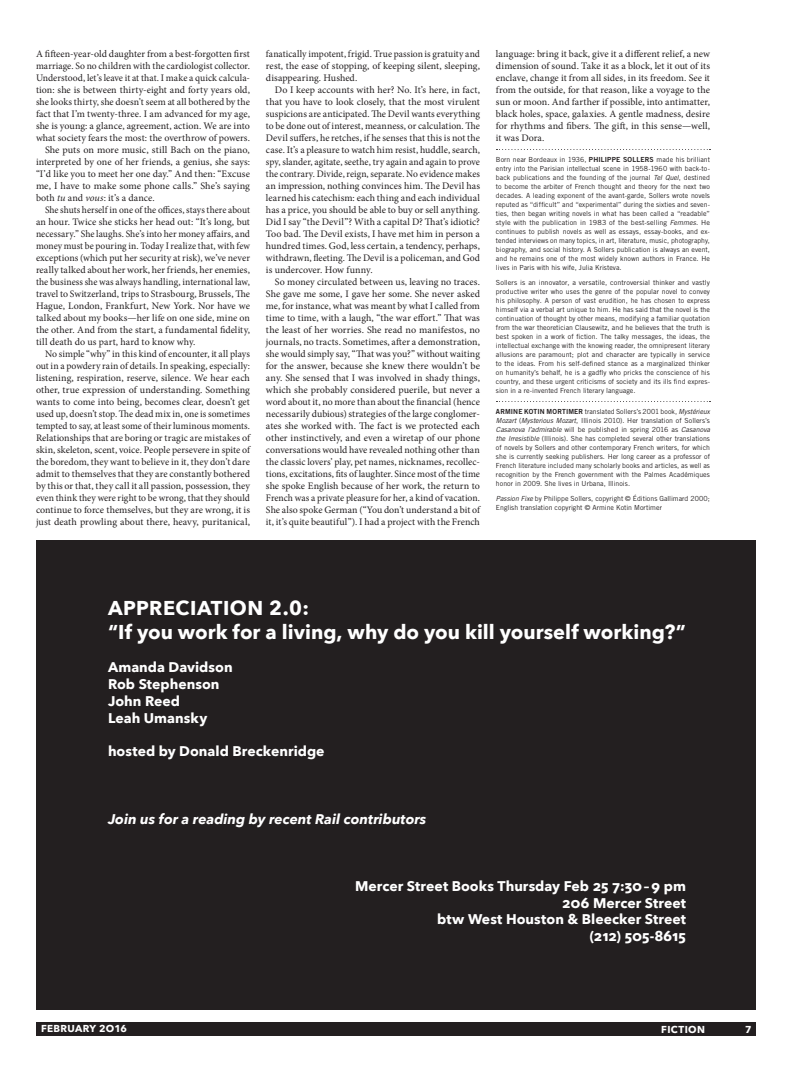
<style>
.page{position:relative;width:792px;height:1080px;background:#fff}
.page>*{position:absolute;margin:0;border:0;box-sizing:border-box;transform-origin:0 0}
.t1{font:700 20px "Avenir Next";color:#fff}
.t2{font:700 20px "Avenir Next";letter-spacing:.025em;color:#fff}
.t3{font:700 14px "Avenir Next";color:#fff}
.t4{font:italic 700 14px "Avenir Next";color:#fff}
.t5{font:700 14px "Avenir Next";letter-spacing:-.03em;color:#fff}
._10_12_Minion-Tabbed{font:10px/12px "Minion Pro";letter-spacing:.005em;color:#231f20;text-align:justify}
._10_12_Minion-Tabbed-2{font:10px/12px "Minion Pro";letter-spacing:.005em;color:#231f20;text-align:justify;scale:.95 1}
._10_12_Minion-Tabbed-3{font:10px/12px "Minion Pro";letter-spacing:.005em;color:#231f20;text-align:justify;scale:.96 1}
.t6{font:700 10px "Avenir Next LT Pro";letter-spacing:.035em;color:#fff}
.BIOLINE_7_9_TradeGot{font:7px/9px "Trade Gothic LT Std";color:#231f20;text-align:justify}
.s1{font-style:italic}
.s2{font-family:"Trade Gothic LT Std Bd 2"}
</style>
<div class="page">
<div style="left:36px;top:1022px;width:720px;height:14px;background:#231f20"></div>
<svg style="left:496px;top:149px;width:214px;height:1px"></svg>
<svg style="left:496px;top:401px;width:214px;height:1px"></svg>
<div style="left:36px;top:540px;width:720px;height:469px;background:#231f20"></div>
<p class="_10_12_Minion-Tabbed" style="left:36px;top:48px;width:216px">A fifteen-year-old daughter from a best-forgotten first marriage. So no children with the cardiologist collector.<br>Understood, let’s leave it at that. I make a quick calcula&shy;tion: she is between thirty-eight and forty years old, she looks thirty, she doesn’t seem at all bothered by the fact that I’m twenty-three. I am advanced for my age, she is young: a glance, agreement, action. We are into what society fears the most: the overthrow of powers.</p>
<p class="_10_12_Minion-Tabbed" style="left:36px;top:144px;width:216px;text-indent:9px">She puts on more music, still Bach on the piano, interpreted by one of her friends, a genius, she says: “I’d like you to meet her one day.” And then: “Excuse me, I have to make some phone calls.” She’s saying both <span class="s1">tu</span> and <span class="s1">vous</span>: it’s a dance.</p>
<p class="_10_12_Minion-Tabbed-2" style="left:36px;top:204px;width:227px;text-indent:9px">She shuts herself in one of the offices, stays there about an hour. Twice she sticks her head out: “It’s long, but necessary.” She laughs. She’s into her money affairs, and money must be pouring in. Today I realize that, with few exceptions (which put her security at risk), we’ve never really talked about her work, her friends, her enemies, the business she was always handling, international law, travel to Switzerland, trips to Strasbourg, Brussels, The Hague, London, Frankfurt, New York. Nor have we talked about my books—her life on one side, mine on the other. And from the start, a fundamental fidelity, till death do us part, hard to know why.</p>
<p class="_10_12_Minion-Tabbed" style="left:36px;top:348px;width:216px;text-indent:9px">No simple “why” in this kind of encounter, it all plays out in a powdery rain of details. In speaking, especially: listening, respiration, reserve, silence. We hear each other, true expression of understanding. Something wants to come into being, becomes clear, doesn’t get used up, doesn’t stop. The dead mix in, one is sometimes tempted to say, at least some of their luminous moments.<br>Relationships that are boring or tragic are mistakes of skin, skeleton, scent, voice. People persevere in spite of the boredom, they want to believe in it, they don’t dare admit to themselves that they are constantly bothered by this or that, they call it all passion, possession, they even think they were right to be wrong, that they should continue to force themselves, but they are wrong, it is just death prowling about there, heavy, puritanical,</p>
<p class="_10_12_Minion-Tabbed-3" style="left:266px;top:48px;width:224px">fanatically impotent, frigid. True passion is gratuity and rest, the ease of stopping, of keeping silent, sleeping, disappearing. Hushed.</p>
<p class="_10_12_Minion-Tabbed" style="left:266px;top:84px;width:216px;text-indent:9px">Do I keep accounts with her? No. It’s here, in fact, that you have to look closely, that the most virulent suspicions are anticipated. The Devil wants everything to be done out of interest, meanness, or calculation. The Devil suffers, he retches, if he senses that this is not the case. It’s a pleasure to watch him resist, huddle, search, spy, slander, agitate, seethe, try again and again to prove the contrary. Divide, reign, separate. No evidence makes an impression, nothing convinces him. The Devil has learned his catechism: each thing and each individual has a price, you should be able to buy or sell anything.<br>Did I say “the Devil”? With a capital D? That’s idiotic?<br>Too bad. The Devil exists, I have met him in person a hundred times. God, less certain, a tendency, perhaps, withdrawn, fleeting. The Devil is a policeman, and God is undercover. How funny.</p>
<p class="_10_12_Minion-Tabbed" style="left:266px;top:276px;width:216px;text-indent:9px">So money circulated between us, leaving no traces.<br>She gave me some, I gave her some. She never asked me, for instance, what was meant by what I called from time to time, with a laugh, “the war effort.” That was the least of her worries. She read no manifestos, no journals, no tracts. Sometimes, after a demonstration, she would simply say, “That was you?” without waiting for the answer, because she knew there wouldn’t be any. She sensed that I was involved in shady things, which she probably considered puerile, but never a word about it, no more than about the financial (hence necessarily dubious) strategies of the large conglomer&shy;ates she worked with. The fact is we protected each other instinctively, and even a wiretap of our phone conversations would have revealed nothing other than the classic lovers’ play, pet names, nicknames, recollec&shy;tions, excitations, fits of laughter. Since most of the time she spoke English because of her work, the return to French was a private pleasure for her, a kind of vacation.<br>She also spoke German (“You don’t understand a bit of it, it’s quite beautiful”). I had a project with the French</p>
<p class="_10_12_Minion-Tabbed" style="left:496px;top:48px;width:216px">language: bring it back, give it a different relief, a new dimension of sound. Take it as a block, let it out of its enclave, change it from all sides, in its freedom. See it from the outside, for that reason, like a voyage to the sun or moon. And farther if possible, into antimatter, black holes, space, galaxies. A gentle madness, desire for rhythms and fibers. The gift, in this sense—well, it was Dora.</p>
<p class="BIOLINE_7_9_TradeGot" style="left:496px;top:155px;width:216px">Born near Bordeaux in 1936, <span class="s2">PHILIPPE SOLLERS</span> made his brilliant entry into the Parisian intellectual scene in 1958-1960 with back-to&shy;back publications and the founding of the journal <span class="s1">Tel Quel</span>, destined to become the arbiter of French thought and theory for the next two decades. A leading exponent of the avant-garde, Sollers wrote novels reputed as “difficult” and “experimental” during the sixties and seven&shy;ties, then began writing novels in what has been called a “readable” style with the publication in 1983 of the best-selling <span class="s1">Femmes</span>. He continues to publish novels as well as essays, essay-books, and ex&shy;tended interviews on many topics, in art, literature, music, photography, biography, and social history. A Sollers publication is always an event, and he remains one of the most widely known authors in France. He lives in Paris with his wife, Julia Kristeva.</p>
<p class="BIOLINE_7_9_TradeGot" style="left:496px;top:278px;width:216px">Sollers is an innovator, a versatile, controversial thinker and vastly productive writer who uses the genre of the popular novel to convey his philosophy. A person of vast erudition, he has chosen to express himself via a verbal art unique to him. He has said that the novel is the continuation of thought by other means, modifying a familiar quotation from the war theoretician Clausewitz, and he believes that the truth is best spoken in a work of fiction. The talky messages, the ideas, the intellectual exchange with the knowing reader, the omnipresent literary allusions are paramount; plot and character are typically in service to the ideas. From his self-defined stance as a marginalized thinker on humanity’s behalf, he is a gadfly who pricks the conscience of his country, and these urgent criticisms of society and its ills find expres&shy;sion in a re-invented French literary language.</p>
<p class="BIOLINE_7_9_TradeGot" style="left:496px;top:407px;width:216px"><span class="s2">ARMINE KOTIN MORTIMER</span> translated Sollers’s 2001 book, <span class="s1">Mystérieux Mozart</span> (<span class="s1">Mysterious Mozart</span>, Illinois 2010). Her translation of Sollers’s <span class="s1">Casanova l’admirable</span> will be published in spring 2016 as <span class="s1">Casanova the Irresistible</span> (Illinois). She has completed several other translations of novels by Sollers and other contemporary French writers, for which she is currently seeking publishers. Her long career as a professor of French literature included many scholarly books and articles, as well as recognition by the French government with the Palmes Académiques honor in 2009. She lives in Urbana, Illinois.</p>
<p class="BIOLINE_7_9_TradeGot" style="left:496px;top:494px;width:216px"><span class="s1">Passion Fixe</span> by Philippe Sollers, copyright © Éditions Gallimard 2000;<br>English translation copyright © Armine Kotin Mortimer</p>
<p class="t2" style="left:108px;top:591px;width:203px">APPRECIATION 2.0:</p>
<p class="t1" style="left:108px;top:615px;width:580px">“If you work for a living, why do you kill yourself working?”</p>
<p class="t3" style="left:108px;top:655px;width:126px">Amanda Davidson</p>
<p class="t3" style="left:108px;top:672px;width:113px">Rob Stephenson</p>
<p class="t3" style="left:108px;top:689px;width:74px">John Reed</p>
<p class="t3" style="left:108px;top:706px;width:101px">Leah Umansky</p>
<p class="t3" style="left:108px;top:739px;width:218px">hosted by Donald Breckenridge</p>
<p class="t4" style="left:108px;top:807px;width:320px">Join us for a reading by recent Rail contributors</p>
<p class="t3" style="left:355px;top:874px;width:333px">Mercer Street Books Thursday Feb 25 7:30–9 pm</p>
<p class="t3" style="left:562px;top:891px;width:125px">206 Mercer Street</p>
<p class="t3" style="left:437px;top:907px;width:250px">btw West Houston &amp; Bleecker Street</p>
<p class="t5" style="left:590px;top:924px;width:98px">(212) 505-8615</p>
<p class="t6" style="left:41px;top:1023px;width:88px">FEBRUARY 2O16</p>
<p class="t6" style="left:661px;top:1023px;width:45px">FICTION</p>
<p class="t6" style="left:745px;top:1023px;width:8px">7</p>
</div>
